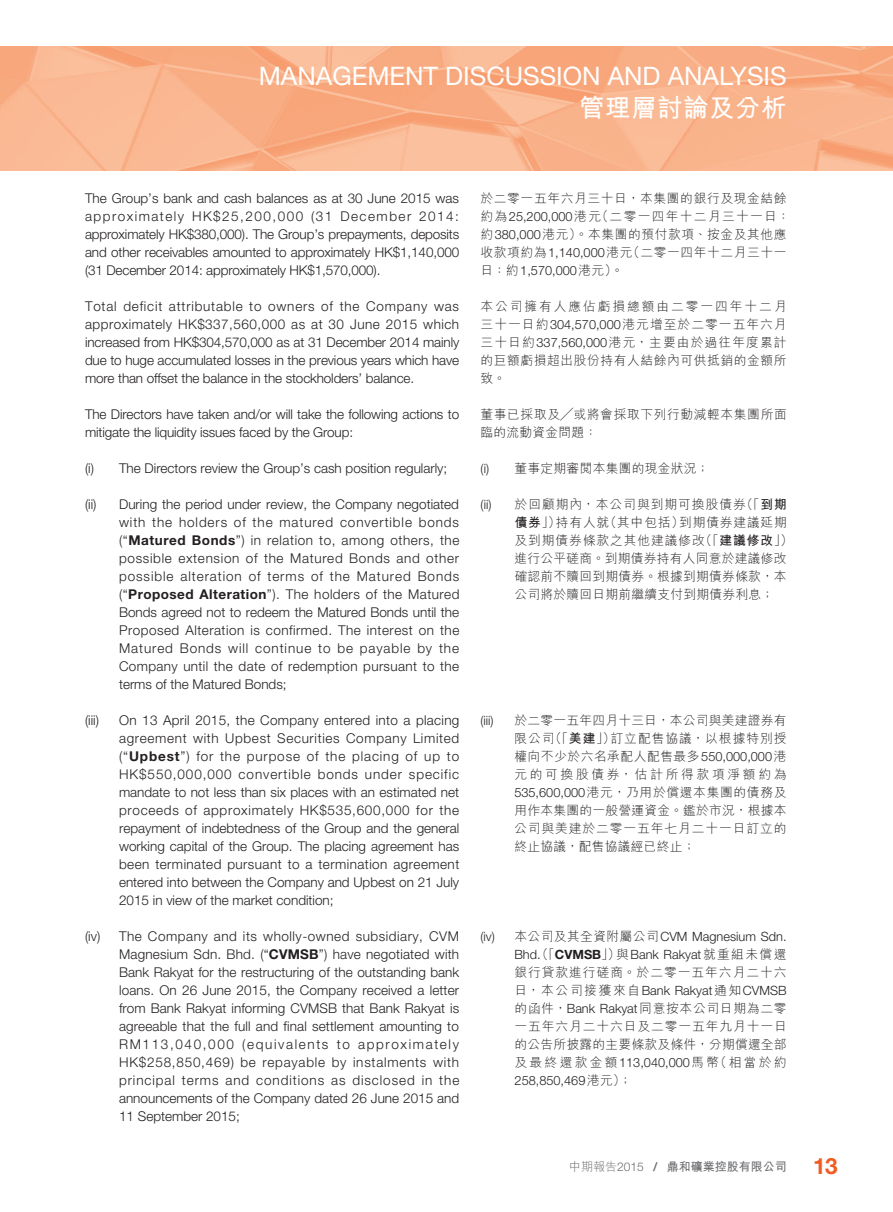
<style>
.page{position:relative;width:893px;height:1212px;background:#fff}
.page>*{position:absolute;margin:0;border:0;box-sizing:border-box;transform-origin:0 0}
.t1{font:25.5px "Helvetica Neue LT Std";color:#fff}
.t2{font:700 25.5px "M Hei HK";letter-spacing:.02em;color:#fff}
.t3{font:300 13.5px/18px "Helvetica Neue LT Std";color:#231f20;text-align:justify}
.t4{font:300 12.75px/18px "M Hei HK";letter-spacing:.05em;color:#231f20;text-align:justify}
.t5{font:300 12.75px/18px "M Hei HK";letter-spacing:.02em;color:#231f20}
.t6{font:300 12.75px/18px "Helvetica Neue LT Std";color:#231f20;text-align:right}
.t7{font:300 12.75px "M Hei HK";letter-spacing:.075em;color:#231f20}
.t8{font:700 12px "M Hei HK";color:#6c6d70}
.s1{font-weight:700}
.s2{font-family:"Helvetica Neue LT Std"}
.s3{font-family:"M Hei HK"}
.s4{font-weight:300}
.s5{font-family:"Helvetica Neue LT Std";font-weight:300}
.s6{font-family:"Helvetica Neue LT Std";font-size:22.5px;color:#f25b21}
</style>
<div class="page">
<img style="left:0;top:47px;width:893px;height:123px">
<h1 class="t1" style="left:259px;top:61px;width:529px">MANAGEMENT DISCUSSION AND ANALYSIS</h1>
<h1 class="t2" style="left:579px;top:89px;width:209px">管理層討論及分析</h1>
<p class="t3" style="left:85px;top:188px;width:376px">The Group’s bank and cash balances as at 30 June 2015 was approximately HK$25,200,000 (31 December 2014: approximately HK$380,000). The Group’s prepayments, deposits and other receivables amounted to approximately HK$1,140,000 (31 December 2014: approximately HK$1,570,000).</p>
<p class="t3" style="left:85px;top:296px;width:376px">Total deficit attributable to owners of the Company was approximately HK$337,560,000 as at 30 June 2015 which increased from HK$304,570,000 as at 31 December 2014 mainly due to huge accumulated losses in the previous years which have more than offset the balance in the stockholders’ balance.</p>
<p class="t3" style="left:85px;top:404px;width:376px">The Directors have taken and/or will take the following actions to mitigate the liquidity issues faced by the Group:</p>
<p class="t3" style="left:85px;top:458px;width:364px">(i) The Directors review the Group’s cash position regularly;</p>
<p class="t3" style="left:119px;top:494px;width:342px;text-indent:-34px">(ii) During the period under review, the Company negotiated with the holders of the matured convertible bonds (“<span class="s1">Matured Bonds</span>”) in relation to, among others, the possible extension of the Matured Bonds and other possible alteration of terms of the Matured Bonds (“<span class="s1">Proposed Alteration</span>”). The holders of the Matured Bonds agreed not to redeem the Matured Bonds until the Proposed Alteration is confirmed. The interest on the Matured Bonds will continue to be payable by the Company until the date of redemption pursuant to the terms of the Matured Bonds;</p>
<p class="t3" style="left:85px;top:710px;width:15px">(iii)</p>
<p class="t3" style="left:119px;top:710px;width:342px">On 13 April 2015, the Company entered into a placing agreement with Upbest Securities Company Limited (“<span class="s1">Upbest</span>”) for the purpose of the placing of up to HK$550,000,000 convertible bonds under specific mandate to not less than six places with an estimated net proceeds of approximately HK$535,600,000 for the repayment of indebtedness of the Group and the general working capital of the Group. The placing agreement has been terminated pursuant to a termination agreement entered into between the Company and Upbest on 21 July 2015 in view of the market condition;</p>
<p class="t3" style="left:119px;top:926px;width:342px;text-indent:-34px">(iv) The Company and its wholly-owned subsidiary, CVM Magnesium Sdn. Bhd. (“<span class="s1">CVMSB</span>”) have negotiated with Bank Rakyat for the restructuring of the outstanding bank loans. On 26 June 2015, the Company received a letter from Bank Rakyat informing CVMSB that Bank Rakyat is agreeable that the full and final settlement amounting to RM113,040,000 (equivalents to approximately HK$258,850,469) be repayable by instalments with principal terms and conditions as disclosed in the announcements of the Company dated 26 June 2015 and 11 September 2015;</p>
<p class="t4" style="left:480px;top:189px;width:311px;text-align:left">於二零一五年六月三十日，本集團的銀行及現金結餘約為<span class="s2">25,200,000</span>港元（二零一四年十二月三十一日：約<span class="s2">380,000</span>港元）。本集團的預付款項、按金及其他應收款項約為<span class="s2">1,140,000</span>港元（二零一四年十二月三十一</p>
<p class="t6" style="left:480px;top:261px;width:145px"><span class="s3">日：約</span>1,570,000<span class="s3">港元）。</span></p>
<p class="t4" style="left:480px;top:297px;width:308px">本公司擁有人應佔虧損總額由二零一四年十二月三十一日約<span class="s2">304,570,000</span>港元增至於二零一五年六月三十日約<span class="s2">337,560,000</span>港元，主要由於過往年度累計的巨額虧損超出股份持有人結餘內可供抵銷的金額所致。</p>
<p class="t4" style="left:481px;top:405px;width:308px">董事已採取及╱或將會採取下列行動減輕本集團所面臨的流動資金問題：</p>
<p class="t5" style="left:481px;top:459px;width:230px"><span class="s2">(i)</span> 董事定期審閱本集團的現金狀況；</p>
<p class="t5" style="left:514px;top:495px;width:280px;text-indent:-34px"><span class="s2">(ii)</span> 於回顧期內，本公司與到期可換股債券（「<span class="s1">到期債券</span>」）持有人就（其中包括）到期債券建議延期及到期債券條款之其他建議修改（「<span class="s1">建議修改</span>」）進行公平磋商。到期債券持有人同意於建議修改確認前不贖回到期債券。根據到期債券條款，本公司將於贖回日期前繼續支付到期債券利息；</p>
<p class="t6" style="left:480px;top:711px;width:15px">(iii)</p>
<p class="t4" style="left:514px;top:711px;width:274px">於二零一五年四月十三日，本公司與美建證券有限公司（「<span class="s1">美建</span>」）訂立配售協議，以根據特別授權向不少於六名承配人配售最多<span class="s2">550,000,000</span>港元的可換股債券，估計所得款項淨額約為<span class="s2">535,600,000</span>港元，乃用於償還本集團的債務及用作本集團的一般營運資金。鑑於市況，根據本公司與美建於二零一五年七月二十一日訂立的終止協議，配售協議經已終止；</p>
<p class="t6" style="left:480px;top:927px;width:308px">(iv) <span class="s3">本公司及其全資附屬公司</span>CVM Magnesium Sdn.<br>Bhd<span class="s3">（</span>.<span class="s3">「</span><span class="s1">CvMSB</span><span class="s3">」）與</span>Bank Rakyat<span class="s3">就重組未償還</span></p>
<p class="t7" style="left:514px;top:966px;width:274px">銀行貸款進行磋商。於二零一五年六月二十六</p>
<p class="t6" style="left:514px;top:981px;width:274px"><span class="s3">日，本公司接獲來自</span>Bank Rakyat<span class="s3">通知</span>CVMSB</p>
<p class="t4" style="left:514px;top:999px;width:274px">的函件，<span class="s2">Bank Rakyat</span>同意按本公司日期為二零一五年六月二十六日及二零一五年九月十一日的公告所披露的主要條款及條件，分期償還全部及最終還款金額<span class="s2">113,040,000</span>馬幣（相當於約</p>
<p class="t6" style="left:515px;top:1071px;width:119px">258,850,469<span class="s3">港元）；</span></p>
<p class="t8" style="left:569px;top:1158px;width:270px"><span class="s4">中期報告</span><span class="s5">2015</span> <span class="s2">/</span> 鼎和礦業控股有限公司 <span class="s6">13</span></p>
</div>
